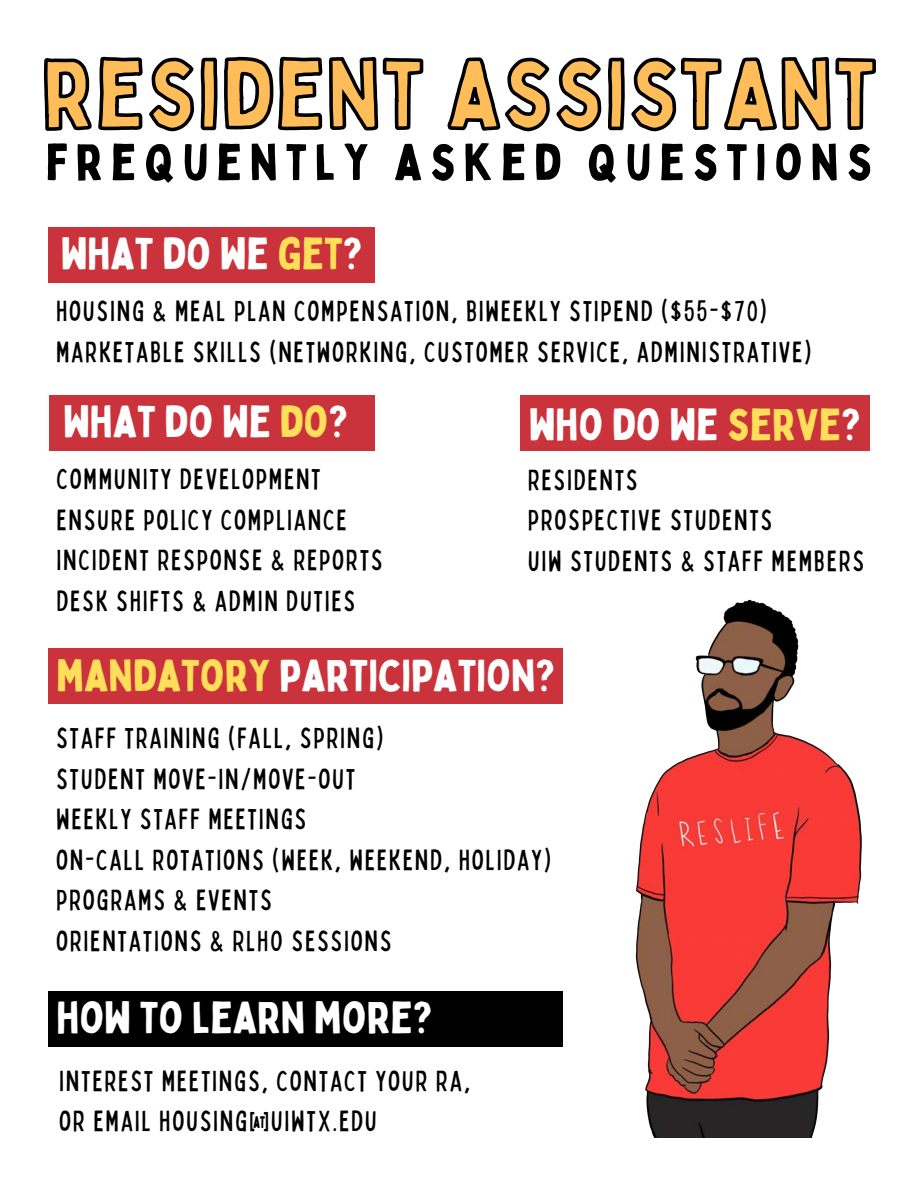
<style>
.page{position:relative;width:918px;height:1188px;background:#fff}
.page>*{position:absolute;margin:0;border:0;box-sizing:border-box;transform-origin:0 0}
.t1{font:95.25px "Bobby Jones";letter-spacing:.025em;color:#ffbd59}
.t2{font:50.25px "Bobby Jones";letter-spacing:.155em;color:#000}
.t3{font:43.8px "Bobby Jones";color:#fff}
.t4{font:condensed 29.1px "Bobby Jones";letter-spacing:.08em;color:#000}
.s1{color:#ffde59}
</style>
<div class="page">
<div style="left:49px;top:648px;width:514px;height:56px;background:#ca333b"></div>
<div style="left:49px;top:395px;width:326px;height:56px;background:#ca333b"></div>
<div style="left:520px;top:395px;width:349px;height:56px;background:#ca333b"></div>
<div style="left:49px;top:227px;width:326px;height:55px;background:#ca333b"></div>
<div style="left:49px;top:991px;width:514px;height:55px;background:#000"></div>
<img style="left:635px;top:599px;width:227px;height:538px">
<svg style="left:43px;top:56px;width:833px;height:76px"></svg>
<h1 class="t1" style="left:42px;top:34px;width:836px">RESIDENT ASSISTANT</h1>
<h3 class="t2" style="left:46px;top:131px;width:828px">FREQUENTLY ASKED QUESTIONS</h3>
<p class="t3" style="left:61px;top:226px;width:303px">WHAT DO WE <span class="s1">GET</span>?</p>
<p class="t4" style="left:56px;top:292px;width:712px">HOUSING &amp; MEAL PLAN COMPENSATION, BIWEEKLY STIPEND ($55-$70)</p>
<p class="t4" style="left:56px;top:333px;width:756px">MARKETABLE SKILLS (NETWORKING, CUSTOMER SERVICE, ADMINISTRATIVE)</p>
<p class="t3" style="left:63px;top:394px;width:286px">WHAT DO WE <span class="s1">DO</span>?</p>
<p class="t4" style="left:57px;top:460px;width:265px">COMMUNITY DEVELOPMENT</p>
<p class="t4" style="left:57px;top:501px;width:291px">ENSURE POLICY COMPLIANCE</p>
<p class="t4" style="left:57px;top:541px;width:327px">INCIDENT RESPONSE &amp; REPORTS</p>
<p class="t4" style="left:57px;top:582px;width:300px">DESK SHIFTS &amp; ADMIN DUTIES</p>
<h3 class="t3" style="left:529px;top:397px;width:334px">WHO DO WE <span class="s1">SERVE</span>?</h3>
<p class="t4" style="left:528px;top:461px;width:111px">RESIDENTS</p>
<p class="t4" style="left:528px;top:501px;width:245px">PROSPECTIVE STUDENTS</p>
<p class="t4" style="left:528px;top:542px;width:338px">UIW STUDENTS &amp; STAFF MEMBERS</p>
<p class="t3" style="left:57px;top:648px;width:500px"><span class="s1">MANDATORY</span> PARTICIPATION?</p>
<p class="t4" style="left:56px;top:720px;width:328px">STAFF TRAINING (FALL, SPRING)</p>
<p class="t4" style="left:56px;top:760px;width:300px">STUDENT MOVE-IN/MOVE-OUT</p>
<h3 class="t4" style="left:56px;top:801px;width:251px">WEEKLY STAFF MEETINGS</h3>
<h3 class="t4" style="left:56px;top:841px;width:496px">ON-CALL ROTATIONS (WEEK, WEEKEND, HOLIDAY)</h3>
<p class="t4" style="left:56px;top:882px;width:217px">PROGRAMS &amp; EVENTS</p>
<p class="t4" style="left:56px;top:922px;width:336px">ORIENTATIONS &amp; RLHO SESSIONS</p>
<h3 class="t3" style="left:56px;top:990px;width:378px">HOW TO LEARN MORE?</h3>
<p class="t4" style="left:60px;top:1062px;width:412px">INTEREST MEETINGS, CONTACT YOUR RA,</p>
<p class="t4" style="left:60px;top:1102px;width:318px">OR EMAIL HOUSING@UIWTX.EDU</p>
</div>
